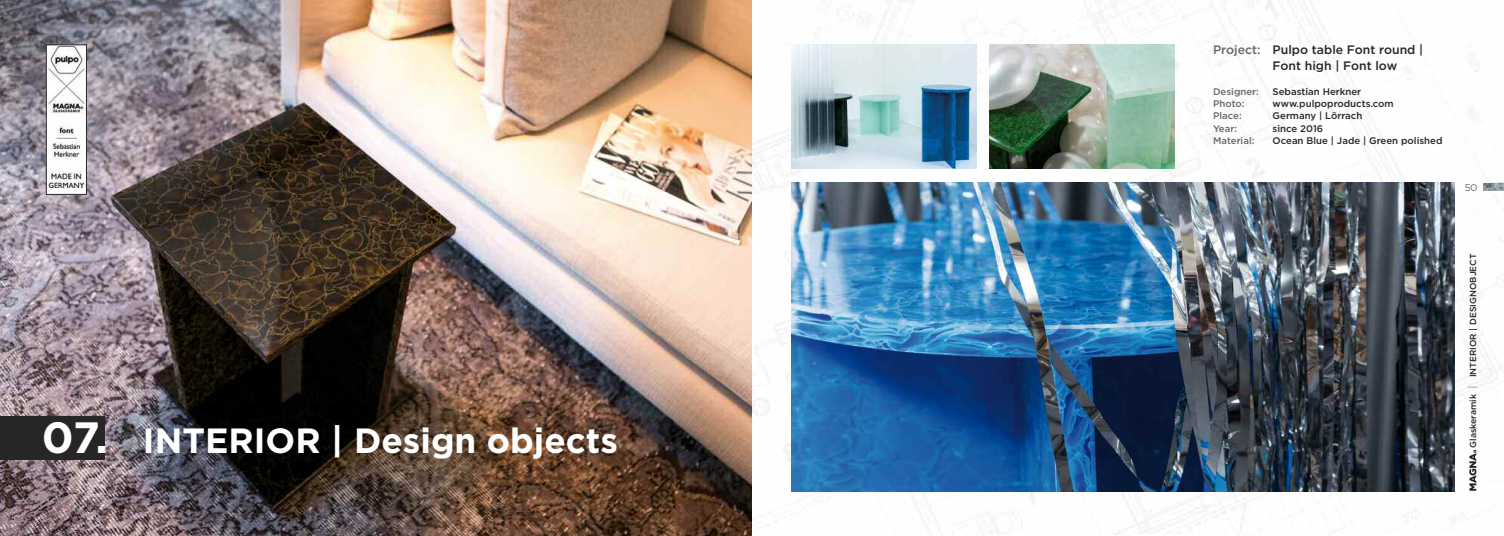
<style>
.page{position:relative;width:1504px;height:536px;background:#fff}
.page>*{position:absolute;margin:0;border:0;box-sizing:border-box;transform-origin:0 0}
.t1{font:700 35px "Gotham";color:#fff}
.t2{font:500 12.25px/15.8px "Gotham";color:#272526}
.t3{font:500 9.62px "Gotham";color:#272526}
.t4{font:500 9.62px "Gotham";color:#686767}
.t5{font:300 9.62px "Gotham";color:#272526}
.t6{font:500 8.75px "Gotham";color:#272526}
.s1{font-size:43.75px}
.s2{color:#686767}
.s3{font-weight:700;font-size:10.5px;color:#bebebe}
</style>
<div class="page">
<img style="left:0;top:0;width:752px;height:536px">
<div style="left:0;top:417px;width:104px;height:43px;background:#272526"></div>
<div style="left:47px;top:45px;width:39px;height:149px;background:#fff"></div>
<img style="left:48px;top:47px;width:37px;height:141px">
<div style="left:46px;top:45px;width:41px;height:150px;border:1px solid #272526"></div>
<img style="left:791px;top:183px;width:662px;height:308px">
<img style="left:791px;top:45px;width:185px;height:124px">
<img style="left:989px;top:45px;width:185px;height:124px">
<img style="left:1483px;top:183px;width:20px;height:8px">
<svg style="left:1469px;top:450px;width:7px;height:40px"></svg>
<h1 class="t1" style="left:42px;top:428px;width:577px"><span class="s1">07.</span> INTERIOR | Design objects</h1>
<p class="t2" style="left:1272px;top:43px;width:152px;text-indent:-60px"><span class="s2">Project:</span> Pulpo table Font round |<br>Font high | Font low</p>
<p class="t4" style="left:1212px;top:88px;width:47px">Designer:</p>
<p class="t3" style="left:1272px;top:88px;width:90px">Sebastian Herkner</p>
<p class="t4" style="left:1212px;top:100px;width:33px">Photo:</p>
<p class="t3" style="left:1272px;top:100px;width:123px">www.pulpoproducts.com</p>
<p class="t4" style="left:1212px;top:112px;width:30px">Place:</p>
<p class="t3" style="left:1272px;top:112px;width:91px">Germany | Lörrach</p>
<p class="t4" style="left:1212px;top:125px;width:25px">Year:</p>
<p class="t3" style="left:1272px;top:125px;width:52px">since 2016</p>
<p class="t4" style="left:1212px;top:137px;width:43px">Material:</p>
<p class="t3" style="left:1272px;top:137px;width:171px">Ocean Blue | Jade | Green polished</p>
<p class="t5" style="left:1464px;top:184px;width:14px">50</p>
<p class="t6" style="left:1469px;top:447px;width:195px;rotate:-90deg">Glaskeramik <span class="s3">|</span> INTERIOR | DESIGNOBJECT</p>
</div>
